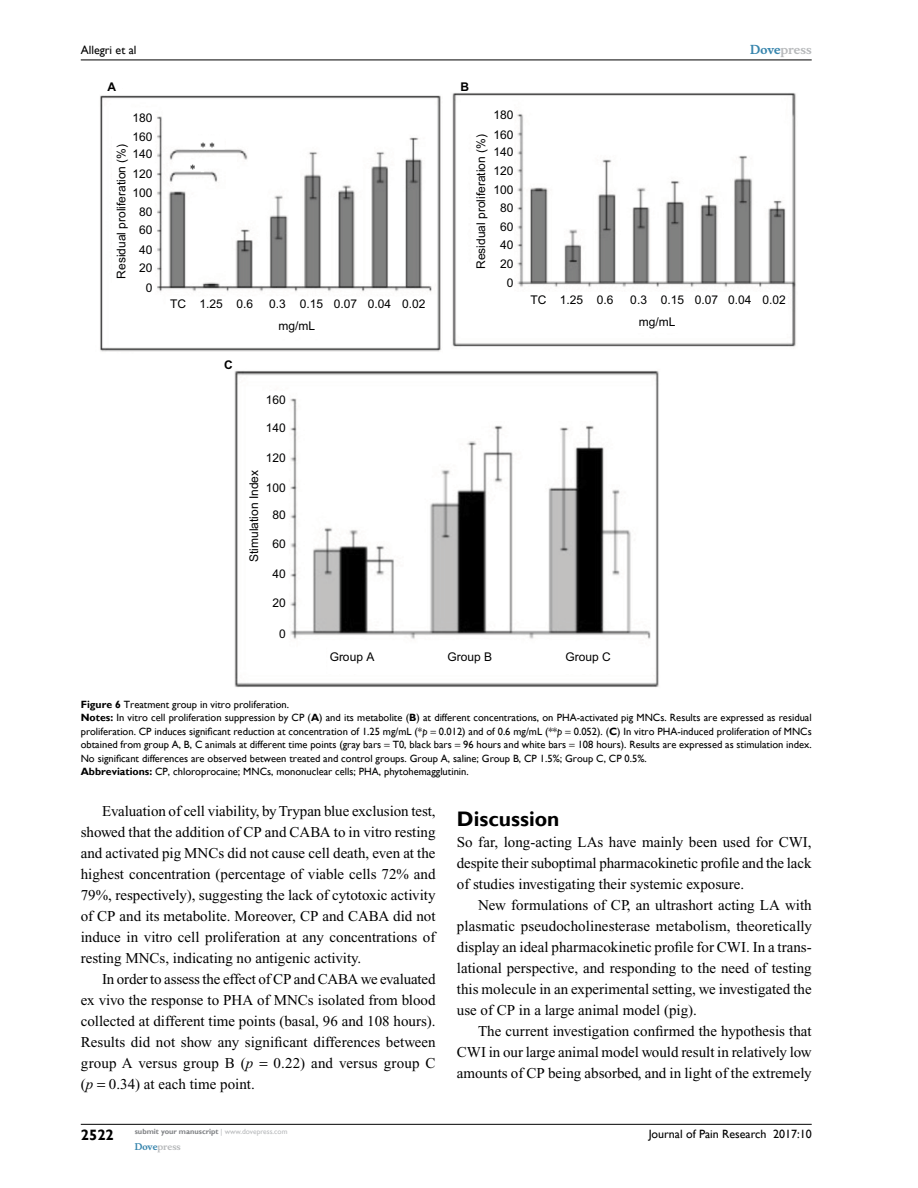
<style>
.page{position:relative;width:918px;height:1188px;background:#fff}
.page>*{position:absolute;margin:0;border:0;box-sizing:border-box;transform-origin:0 0}
.t1{font:700 21px "Gill Sans";color:#000}
.t2{font:15px/21px "Times New Roman";color:#000;text-align:justify}
.t3{font:700 15px "Gill Sans";color:#000}
.t4{font:12px/22.5px "Arial";color:#000}
.t5{font:12px "Gill Sans";color:#000}
.t6{font:700 12px "Musee";color:#b8babc}
.t7{font:700 12px "Arial";color:#000}
.t8{font:10.5px/13.5px "Gill Sans";color:#000}
.t9{font:700 9px "Musee";color:#b8babc}
.t10{font:700 7.5px "Gill Sans";color:#808285}
.s1{color:#3785ad}
.s2{font-weight:700}
.s3{font-style:italic}
.s4{font-weight:400;color:#b8babc}
</style>
<div class="page">
<hr style="left:81px;top:1124px;width:731px;height:1px;background:#000">
<hr style="left:81px;top:60px;width:731px;height:1px;background:#000">
<img style="left:100px;top:93px;width:696px;height:595px">
<svg style="left:191px;top:165px;width:4px;height:5px"></svg>
<svg style="left:201px;top:143px;width:13px;height:4px"></svg>
<p class="t5" style="left:81px;top:43px;width:57px">Allegri et al</p>
<p class="t6" style="left:750px;top:43px;width:63px"><span class="s1">Dove</span>press</p>
<p class="t7" style="left:107px;top:78px;width:10px">A</p>
<p class="t7" style="left:461px;top:78px;width:10px">B</p>
<p class="t4" style="left:132px;top:107px;width:22px">180</p>
<p class="t4" style="left:494px;top:105px;width:22px">180</p>
<p class="t4" style="left:132px;top:126px;width:22px">160</p>
<p class="t4" style="left:111px;top:279px;width:136px;rotate:-90deg">Residual proliferation (%)</p>
<p class="t4" style="left:132px;top:144px;width:22px">140</p>
<p class="t4" style="left:132px;top:163px;width:22px">120</p>
<p class="t4" style="left:132px;top:183px;width:22px">100</p>
<p class="t4" style="left:139px;top:201px;width:15px">80</p>
<p class="t4" style="left:139px;top:220px;width:15px">60</p>
<p class="t4" style="left:139px;top:239px;width:15px">40</p>
<p class="t4" style="left:139px;top:258px;width:15px">20</p>
<p class="t4" style="left:146px;top:278px;width:8px">0</p>
<p class="t4" style="left:494px;top:124px;width:22px">160</p>
<p class="t4" style="left:471px;top:269px;width:136px;rotate:-90deg">Residual proliferation (%)</p>
<p class="t4" style="left:494px;top:142px;width:22px">140</p>
<p class="t4" style="left:494px;top:160px;width:22px">120</p>
<p class="t4" style="left:494px;top:180px;width:22px">100</p>
<p class="t4" style="left:500px;top:197px;width:15px">80</p>
<p class="t4" style="left:500px;top:217px;width:15px">60</p>
<p class="t4" style="left:500px;top:234px;width:15px">40</p>
<p class="t4" style="left:500px;top:254px;width:15px">20</p>
<p class="t4" style="left:507px;top:273px;width:8px">0</p>
<p class="t4" style="left:170px;top:293px;width:17px">TC</p>
<p class="t4" style="left:200px;top:293px;width:55px">1.25 0.6</p>
<p class="t4" style="left:269px;top:293px;width:18px">0.3</p>
<p class="t4" style="left:278px;top:293px;width:80px;text-indent:21px">0.15 0.07 mg/mL</p>
<p class="t4" style="left:368px;top:293px;width:59px">0.04 0.02</p>
<p class="t4" style="left:530px;top:289px;width:85px">TC 1.25 0.6</p>
<p class="t4" style="left:639px;top:289px;width:81px;text-indent:-8px">0.3 0.15 0.07 mg/mL</p>
<p class="t4" style="left:728px;top:289px;width:59px">0.04 0.02</p>
<p class="t7" style="left:224px;top:357px;width:10px">C</p>
<p class="t4" style="left:266px;top:390px;width:22px">160</p>
<p class="t4" style="left:266px;top:418px;width:22px">140</p>
<p class="t4" style="left:266px;top:448px;width:22px">120</p>
<p class="t4" style="left:244px;top:562px;width:94px;rotate:-90deg">Stimulation Index</p>
<p class="t4" style="left:266px;top:477px;width:22px">100</p>
<p class="t4" style="left:272px;top:505px;width:15px">80</p>
<p class="t4" style="left:272px;top:533px;width:15px">60</p>
<p class="t4" style="left:272px;top:564px;width:15px">40</p>
<p class="t4" style="left:272px;top:592px;width:15px">20</p>
<p class="t4" style="left:279px;top:623px;width:8px">0</p>
<p class="t4" style="left:330px;top:647px;width:46px">Group A</p>
<p class="t4" style="left:447px;top:647px;width:46px">Group B</p>
<p class="t4" style="left:566px;top:647px;width:47px">Group C</p>
<p class="t8" style="left:81px;top:698px;width:732px"><span class="s2">Figure 6</span> Treatment group in vitro proliferation.<br><span class="s2">Notes:</span> In vitro cell proliferation suppression by CP (<span class="s2">A</span>) and its metabolite (<span class="s2">B</span>) at different concentrations, on PHA-activated pig MNCs. Results are expressed as residual proliferation. CP induces significant reduction at concentration of 1.25 mg/mL (*<span class="s3">p</span> 0.012) and of 0.6 mg/mL (**<span class="s3">p</span> 0.052). (<span class="s2">C</span>) In vitro PHA-induced proliferation of MNCs obtained from group A, B, C animals at different time points (gray bars T0, black bars 96 hours and white bars 108 hours). Results are expressed as stimulation index.<br>No significant differences are observed between treated and control groups. Group A, saline; Group B, CP 1.5%; Group C, CP 0.5%.<br><span class="s2">Abbreviations:</span> CP, chloroprocaine; MNCs, mononuclear cells; PHA, phytohemagglutinin.</p>
<p class="t2" style="left:81px;top:800px;width:356px;text-indent:21px">Evaluation of cell viability, by Trypan blue exclusion test, showed that the addition of CP and CABA to in vitro resting and activated pig MNCs did not cause cell death, even at the highest concentration (percentage of viable cells 72% and 79%, respectively), suggesting the lack of cytotoxic activity of CP and its metabolite. Moreover, CP and CABA did not induce in vitro cell proliferation at any concentrations of resting MNCs, indicating no antigenic activity.</p>
<p class="t2" style="left:81px;top:968px;width:356px;text-indent:21px">In order to assess the effect of CP and CABA we evaluated ex vivo the response to PHA of MNCs isolated from blood collected at different time points (basal, 96 and 108 hours).<br>Results did not show any significant differences between group A versus group B (<span class="s3">p</span></p>
<p class="t2" style="left:274px;top:1052px;width:163px">0.22) and versus group C</p>
<p class="t2" style="left:81px;top:1073px;width:176px">(<span class="s3">p</span> 0.34) at each time point.</p>
<p class="t3" style="left:81px;top:1126px;width:35px">2522</p>
<p class="t10" style="left:135px;top:1127px;width:154px">submit your manuscript <span class="s4">| www.dovepress.com</span></p>
<p class="t9" style="left:135px;top:1141px;width:48px"><span class="s1">Dove</span>press</p>
<h1 class="t1" style="left:457px;top:806px;width:104px">Discussion</h1>
<p class="t2" style="left:457px;top:832px;width:356px">So far, long-acting LAs have mainly been used for CWI, despite their suboptimal pharmacokinetic profile and the lack of studies investigating their systemic exposure.</p>
<p class="t2" style="left:457px;top:895px;width:357px;text-indent:21px">New formulations of CP, an ultrashort acting LA with plasmatic pseudocholinesterase metabolism, theoretically display an ideal pharmacokinetic profile for CWI. In a trans&shy;lational perspective, and responding to the need of testing this molecule in an experimental setting, we investigated the use of CP in a large animal model (pig).</p>
<p class="t2" style="left:457px;top:1021px;width:356px;text-indent:21px">The current investigation confirmed the hypothesis that CWI in our large animal model would result in relatively low amounts of CP being absorbed, and in light of the extremely</p>
<p class="t5" style="left:649px;top:1127px;width:164px">Journal of Pain Research 2017:10</p>
</div>
